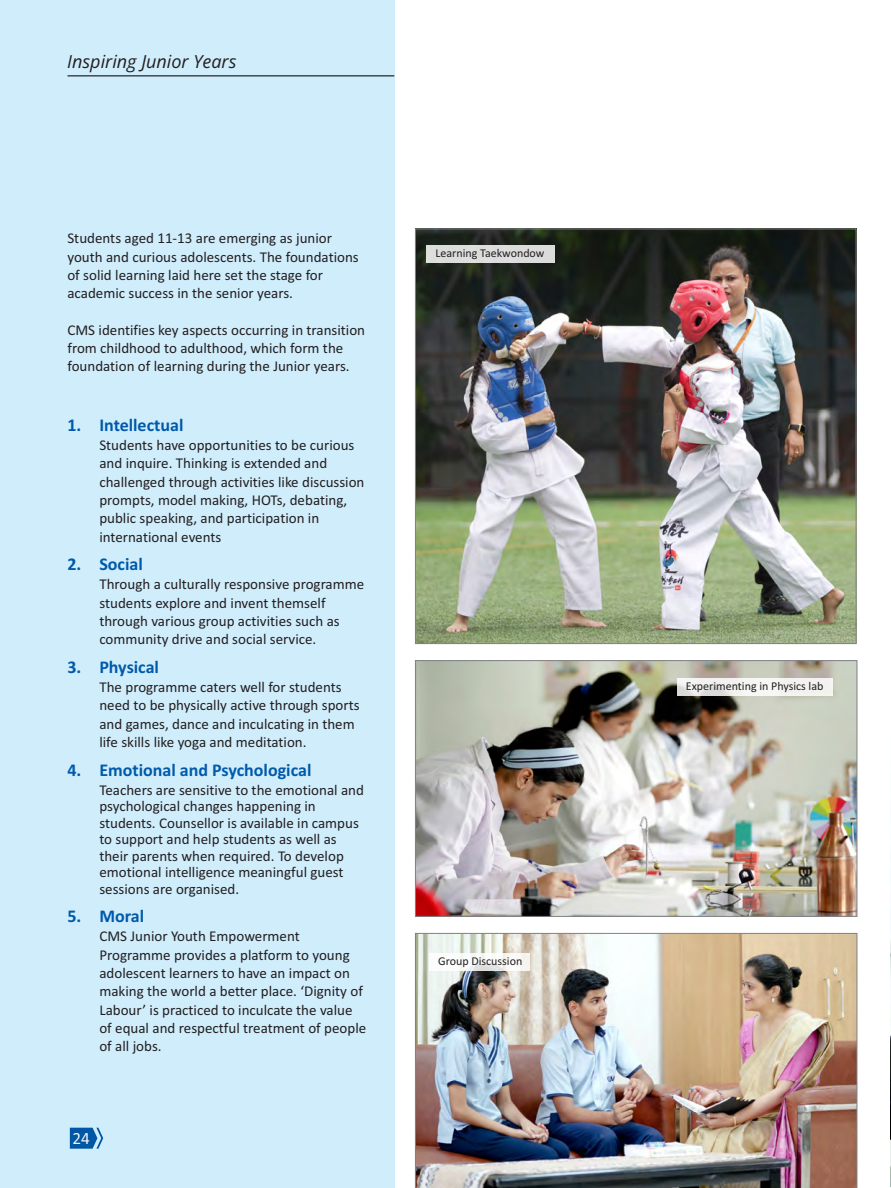
<style>
.page{position:relative;width:891px;height:1188px;background:#fff}
.page>*{position:absolute;margin:0;border:0;box-sizing:border-box;transform-origin:0 0}
.t1{font:700 18px "Calibri";color:#005aaa}
.t2{font:italic 18px "Open Sans";color:#231f20}
.t3{font:17.25px "Calibri";color:#f2f3f5}
.t4{font:15px/18.3px "Calibri";color:#231f20}
.t5{font:12px "Calibri";color:#231f20}
</style>
<div class="page">
<img style="left:417px;top:231px;width:437px;height:411px">
<div style="left:0;top:0;width:394px;height:1188px;background:#d0edfc"></div>
<img style="left:415px;top:933px;width:442px;height:255px">
<img style="left:417px;top:662px;width:438px;height:253px">
<div style="left:415px;top:660px;width:442px;height:257px;border:1px solid #808285"></div>
<div style="left:429px;top:953px;width:100px;height:18px;background:#fff;opacity:.85"></div>
<div style="left:677px;top:678px;width:156px;height:18px;background:#fff;opacity:.85"></div>
<div style="left:426px;top:245px;width:129px;height:18px;background:#dcdddb"></div>
<img style="left:890px;top:855px;width:1px;height:331px">
<hr style="left:68px;top:75px;width:326px;height:1px;background:#231f20">
<svg style="left:70px;top:1128px;width:33px;height:21px"></svg>
<p class="t2" style="left:67px;top:49px;width:171px">Inspiring Junior Years</p>
<p class="t4" style="left:67px;top:230px;width:293px">Students aged 11-13 are emerging as junior youth and curious adolescents. The foundations of solid learning laid here set the stage for academic success in the senior years.</p>
<p class="t4" style="left:67px;top:322px;width:299px">CMS identifies key aspects occurring in transition from childhood to adulthood, which form the foundation of learning during the Junior years.</p>
<p class="t1" style="left:67px;top:418px;width:118px">1. Intellectual</p>
<p class="t4" style="left:99px;top:437px;width:267px">Students have opportunities to be curious and inquire. Thinking is extended and challenged through activities like discussion prompts, model making, HOTs, debating, public speaking, and participation in international events</p>
<p class="t1" style="left:67px;top:557px;width:77px">2. Social</p>
<p class="t4" style="left:99px;top:576px;width:266px">Through a culturally responsive programme students explore and invent themself through various group activities such as community drive and social service.</p>
<p class="t1" style="left:67px;top:659px;width:93px">3. Physical</p>
<p class="t4" style="left:99px;top:679px;width:262px">The programme caters well for students need to be physically active through sports and games, dance and inculcating in them life skills like yoga and meditation.</p>
<p class="t1" style="left:67px;top:762px;width:245px">4. Emotional and Psychological</p>
<p class="t4" style="left:99px;top:783px;width:266px;line-height:16.5px">Teachers are sensitive to the emotional and psychological changes happening in students. Counsellor is available in campus to support and help students as well as their parents when required. To develop emotional intelligence meaningful guest sessions are organised.</p>
<p class="t1" style="left:67px;top:909px;width:78px">5. Moral</p>
<p class="t4" style="left:99px;top:928px;width:268px">CMS Junior Youth Empowerment Programme provides a platform to young adolescent learners to have an impact on making the world a better place. ‘Dignity of Labour’ is practiced to inculcate the value of equal and respectful treatment of people of all jobs.</p>
<p class="t3" style="left:72px;top:1131px;width:19px">24</p>
<p class="t5" style="left:435px;top:248px;width:111px">Learning Taekwondow</p>
<p class="t5" style="left:438px;top:956px;width:86px">Group Discussion</p>
<p class="t5" style="left:686px;top:681px;width:139px">Experimenting in Physics lab</p>
</div>
